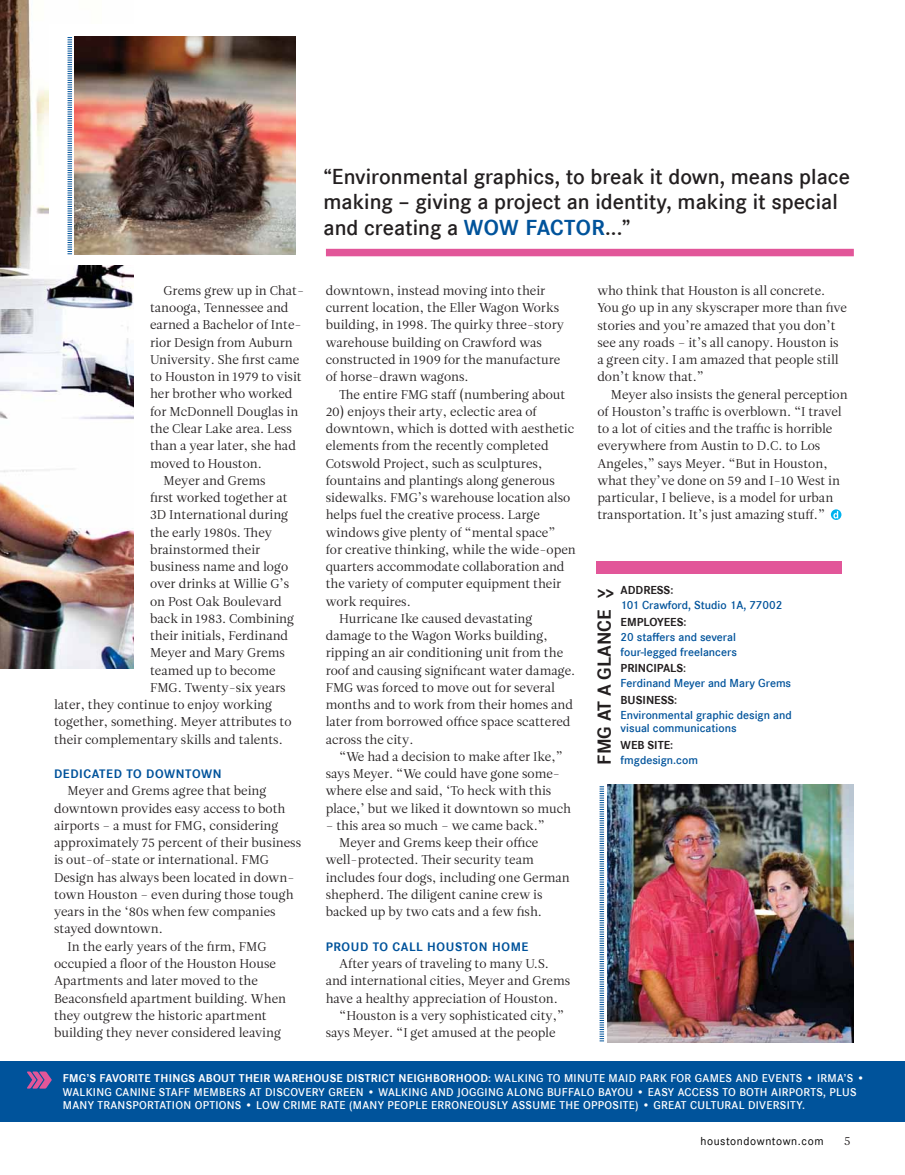
<style>
.page{position:relative;width:905px;height:1175px;background:#fff}
.page>*{position:absolute;margin:0;border:0;box-sizing:border-box;transform-origin:0 0}
.t1{font:600 22.5px/25.5px "Corporate S";color:#231f20}
.t2{font:700 19.5px "Corporate S";color:#231f20}
.t3{font:700 16.5px "Corporate S";color:#231f20}
.t4{font:12.75px/17.2px "Leitura Roman 1";color:#231f20}
.t5{font:700 12.75px "Corporate S";letter-spacing:.05em;color:#00539b}
.t6{font:600 12px/15px "Corporate S";color:#00539b}
.t7{font:700 12px "Corporate S";color:#231f20}
.t8{font:12px "Corporate S";letter-spacing:.05em;color:#000}
.t9{font:12px "Leitura Roman 1";color:#231f20}
.t10{font:600 11.7px/13.5px "Corporate S";letter-spacing:.025em;color:#fff}
.s1{font-weight:700;color:#00539b}
.s2{font-weight:700;color:#231f20}
.s3{color:#231f20}
.s4{font-weight:700}
</style>
<div class="page">
<img style="left:0;top:0;width:134px;height:668px">
<div style="left:50px;top:24px;width:112px;height:241px;background:#fff"></div>
<img style="left:74px;top:37px;width:222px;height:217px">
<div style="left:0;top:1061px;width:904px;height:60px;background:#00539b"></div>
<svg style="left:27px;top:1071px;width:25px;height:17px"></svg>
<div style="left:326px;top:249px;width:527px;height:7px;background:#e25699"></div>
<div style="left:596px;top:561px;width:245px;height:13px;background:#e25699"></div>
<svg style="left:68px;top:37px;width:4px;height:217px"></svg>
<img style="left:607px;top:784px;width:246px;height:258px">
<svg style="left:599px;top:786px;width:5px;height:255px"></svg>
<svg style="left:830px;top:509px;width:11px;height:11px"></svg>
<svg style="left:833px;top:511px;width:5px;height:7px"></svg>
<p class="t4" style="left:164px;top:282px;width:142px">Grems grew up in Chat-</p>
<p class="t4" style="left:150px;top:299px;width:140px">tanooga, Tennessee and</p>
<p class="t4" style="left:150px;top:316px;width:153px">earned a Bachelor of Inte-</p>
<p class="t4" style="left:150px;top:334px;width:144px">rior Design from Auburn</p>
<p class="t4" style="left:150px;top:351px;width:151px">University. She first came</p>
<p class="t4" style="left:150px;top:368px;width:153px">to Houston in 1979 to visit</p>
<p class="t4" style="left:150px;top:385px;width:144px">her brother who worked</p>
<p class="t4" style="left:150px;top:403px;width:150px">for McDonnell Douglas in</p>
<p class="t4" style="left:150px;top:420px;width:143px">the Clear Lake area. Less</p>
<p class="t4" style="left:150px;top:437px;width:147px">than a year later, she had</p>
<p class="t4" style="left:150px;top:454px;width:113px">moved to Houston.</p>
<p class="t4" style="left:164px;top:472px;width:103px">Meyer and Grems</p>
<p class="t4" style="left:150px;top:489px;width:139px">first worked together at</p>
<p class="t4" style="left:150px;top:506px;width:140px">3D International during</p>
<p class="t4" style="left:150px;top:523px;width:124px">the early 1980s. They</p>
<p class="t4" style="left:150px;top:541px;width:112px">brainstormed their</p>
<p class="t4" style="left:150px;top:558px;width:140px">business name and logo</p>
<p class="t4" style="left:150px;top:575px;width:141px">over drinks at Willie G’s</p>
<p class="t4" style="left:150px;top:592px;width:133px">on Post Oak Boulevard</p>
<p class="t4" style="left:150px;top:610px;width:145px">back in 1983. Combining</p>
<p class="t4" style="left:150px;top:627px;width:140px">their initials, Ferdinand</p>
<p class="t4" style="left:150px;top:644px;width:136px">Meyer and Mary Grems</p>
<p class="t4" style="left:150px;top:662px;width:127px">teamed up to become</p>
<p class="t4" style="left:150px;top:679px;width:137px">FMG. Twenty-six years</p>
<p class="t4" style="left:54px;top:696px;width:219px">later, they continue to enjoy working</p>
<p class="t4" style="left:54px;top:713px;width:239px">together, something. Meyer attributes to</p>
<p class="t4" style="left:54px;top:731px;width:230px">their complementary skills and talents.</p>
<p class="t5" style="left:54px;top:766px;width:169px">DEDICATED TO DOWNTOWN</p>
<p class="t4" style="left:68px;top:782px;width:200px">Meyer and Grems agree that being</p>
<p class="t4" style="left:54px;top:800px;width:233px">downtown provides easy access to both</p>
<p class="t4" style="left:54px;top:817px;width:226px">airports – a must for FMG, considering</p>
<p class="t4" style="left:54px;top:834px;width:249px">approximately 75 percent of their business</p>
<p class="t4" style="left:54px;top:851px;width:216px">is out-of-state or international. FMG</p>
<p class="t4" style="left:54px;top:869px;width:242px">Design has always been located in down-</p>
<p class="t4" style="left:54px;top:886px;width:241px">town Houston – even during those tough</p>
<p class="t4" style="left:54px;top:903px;width:223px">years in the ‘80s when few companies</p>
<p class="t4" style="left:54px;top:920px;width:110px">stayed downtown.</p>
<p class="t4" style="left:68px;top:938px;width:200px">In the early years of the firm, FMG</p>
<p class="t4" style="left:54px;top:955px;width:223px">occupied a floor of the Houston House</p>
<p class="t4" style="left:54px;top:972px;width:205px">Apartments and later moved to the</p>
<p class="t4" style="left:54px;top:989px;width:234px">Beaconsfield apartment building. When</p>
<p class="t4" style="left:54px;top:1007px;width:214px">they outgrew the historic apartment</p>
<p class="t4" style="left:54px;top:1024px;width:228px">building they never considered leaving</p>
<h1 class="t1" style="left:323px;top:164px;width:528px">“ENVIRONMENTAL GRAPHICS, TO BREAK IT DOWN, MEANS PLACE<br>MAKING – GIVING A PROJECT AN IDENTITY, MAKING IT SPECIAL<br>AND CREATING A <span class="s1">WOW FACTOR</span>...”</h1>
<p class="t4" style="left:326px;top:282px;width:240px">downtown, instead moving into their current location, the Eller Wagon Works building, in 1998. The quirky three-story warehouse building on Crawford was constructed in 1909 for the manufacture of horse-drawn wagons.</p>
<p class="t4" style="left:339px;top:386px;width:228px">The entire FMG staff (numbering about</p>
<p class="t4" style="left:326px;top:403px;width:213px">20) enjoys their arty, eclectic area of</p>
<p class="t4" style="left:326px;top:420px;width:250px">downtown, which is dotted with aesthetic</p>
<p class="t4" style="left:326px;top:437px;width:224px">elements from the recently completed</p>
<p class="t4" style="left:326px;top:455px;width:218px">Cotswold Project, such as sculptures,</p>
<p class="t4" style="left:326px;top:472px;width:231px">fountains and plantings along generous</p>
<p class="t4" style="left:326px;top:489px;width:246px">sidewalks. FMG’s warehouse location also</p>
<p class="t4" style="left:326px;top:506px;width:216px">helps fuel the creative process. Large</p>
<p class="t4" style="left:326px;top:524px;width:231px">windows give plenty of “mental space”</p>
<p class="t4" style="left:326px;top:541px;width:252px">for creative thinking, while the wide-open</p>
<p class="t4" style="left:326px;top:558px;width:240px">quarters accommodate collaboration and</p>
<p class="t4" style="left:326px;top:575px;width:237px">the variety of computer equipment their</p>
<p class="t4" style="left:326px;top:593px;width:87px">work requires.</p>
<p class="t4" style="left:339px;top:610px;width:195px">Hurricane Ike caused devastating</p>
<p class="t4" style="left:326px;top:627px;width:223px">damage to the Wagon Works building,</p>
<p class="t4" style="left:326px;top:644px;width:239px">ripping an air conditioning unit from the</p>
<p class="t4" style="left:326px;top:662px;width:251px">roof and causing significant water damage.</p>
<p class="t4" style="left:326px;top:679px;width:231px">FMG was forced to move out for several</p>
<p class="t4" style="left:326px;top:696px;width:249px">months and to work from their homes and</p>
<p class="t4" style="left:326px;top:713px;width:246px">later from borrowed office space scattered</p>
<p class="t4" style="left:326px;top:731px;width:89px">across the city.</p>
<p class="t4" style="left:339px;top:748px;width:225px">“We had a decision to make after Ike,”</p>
<p class="t4" style="left:326px;top:765px;width:236px">says Meyer. “We could have gone some-</p>
<p class="t4" style="left:326px;top:782px;width:227px">where else and said, ‘To heck with this</p>
<p class="t4" style="left:326px;top:800px;width:247px">place,’ but we liked it downtown so much</p>
<p class="t4" style="left:326px;top:817px;width:221px">– this area so much – we came back.”</p>
<p class="t4" style="left:339px;top:834px;width:201px">Meyer and Grems keep their office</p>
<p class="t4" style="left:326px;top:851px;width:210px">well-protected. Their security team</p>
<p class="t4" style="left:326px;top:869px;width:245px">includes four dogs, including one German</p>
<p class="t4" style="left:326px;top:886px;width:218px">shepherd. The diligent canine crew is</p>
<p class="t4" style="left:326px;top:903px;width:218px">backed up by two cats and a few fish.</p>
<p class="t5" style="left:326px;top:939px;width:204px">PROUD TO CALL HOUSTON HOM E</p>
<p class="t4" style="left:339px;top:955px;width:211px">After years of traveling to many U.S.</p>
<p class="t4" style="left:326px;top:972px;width:246px">and international cities, Meyer and Grems</p>
<p class="t4" style="left:326px;top:989px;width:234px">have a healthy appreciation of Houston.</p>
<p class="t4" style="left:339px;top:1007px;width:226px">“Houston is a very sophisticated city,”</p>
<p class="t4" style="left:326px;top:1024px;width:231px">says Meyer. “I get amused at the people</p>
<p class="t4" style="left:597px;top:282px;width:251px">who think that Houston is all concrete.<br>You go up in any skyscraper more than five stories and you’re amazed that you don’t see any roads – it’s all canopy. Houston is a green city. I am amazed that people still don’t know that.”</p>
<p class="t4" style="left:597px;top:386px;width:252px;text-indent:14px">Meyer also insists the general perception of Houston’s traffic is overblown. “I travel to a lot of cities and the traffic is horrible everywhere from Austin to D.C. to Los Angeles,” says Meyer. “But in Houston, what they’ve done on 59 and I-10 West in particular, I believe, is a model for urban transportation. It’s just amazing stuff.”</p>
<p class="t7" style="left:620px;top:583px;width:54px">ADD RESS:</p>
<p class="t6" style="left:620px;top:598px;width:163px">101 CRAWFORD, STUDIO 1A, 77002</p>
<p class="t7" style="left:620px;top:615px;width:67px">EMPLOYEES:</p>
<p class="t6" style="left:620px;top:629px;width:118px">20 STAFFERS AND SEVERAL<br>FOUR-LEGGED FREELANCERS</p>
<p class="t6" style="left:620px;top:661px;width:172px"><span class="s2">PRINCIPALS</span><span class="s3">:<br></span>FERDINAND MEYER AND MARY GREMS</p>
<p class="t7" style="left:620px;top:693px;width:58px">BUSINESS:</p>
<p class="t6" style="left:620px;top:708px;width:173px;line-height:13.5px">ENVIRONMENTAL GRAPHIC DESIGN AND<br>VISUAL COMMUNICATIONS</p>
<p class="t7" style="left:620px;top:738px;width:54px">WEB SITE:</p>
<p class="t3" style="left:597px;top:584px;width:18px">&gt;&gt;</p>
<h2 class="t2" style="left:593px;top:764px;width:157px;rotate:-90deg">FMG AT A GLANCE</h2>
<p class="t6" style="left:620px;top:752px;width:79px">FMGDESIGN.COM</p>
<p class="t10" style="left:63px;top:1071px;width:803px"><span class="s4">FMG’S FAVORITE TH INGS ABOUT TH EIR WAREHOUSE DISTRICT NEIGH BORHOOD:</span> WALKING TO MINUTE MAID PARK FOR GAM ES AND EVENTS • I RMA’S •<br>WALKING CANINE STAFF M EM BERS AT DISCOVERY GREEN • WALKING AND JOGGING ALONG BUFFALO BAYOU • EASY ACCESS TO BOTH AIRPORTS, PLUS<br>MANY TRANSPORTATION OPTIONS • LOW CRIM E RATE (MANY PEOPLE ERRONEOUSLY ASSUM E THE OPPOSITE) • GREAT CULTURAL DIVERSITY.</p>
<p class="t8" style="left:700px;top:1134px;width:125px">houstondowntown.com</p>
<p class="t9" style="left:844px;top:1133px;width:8px">5</p>
</div>
